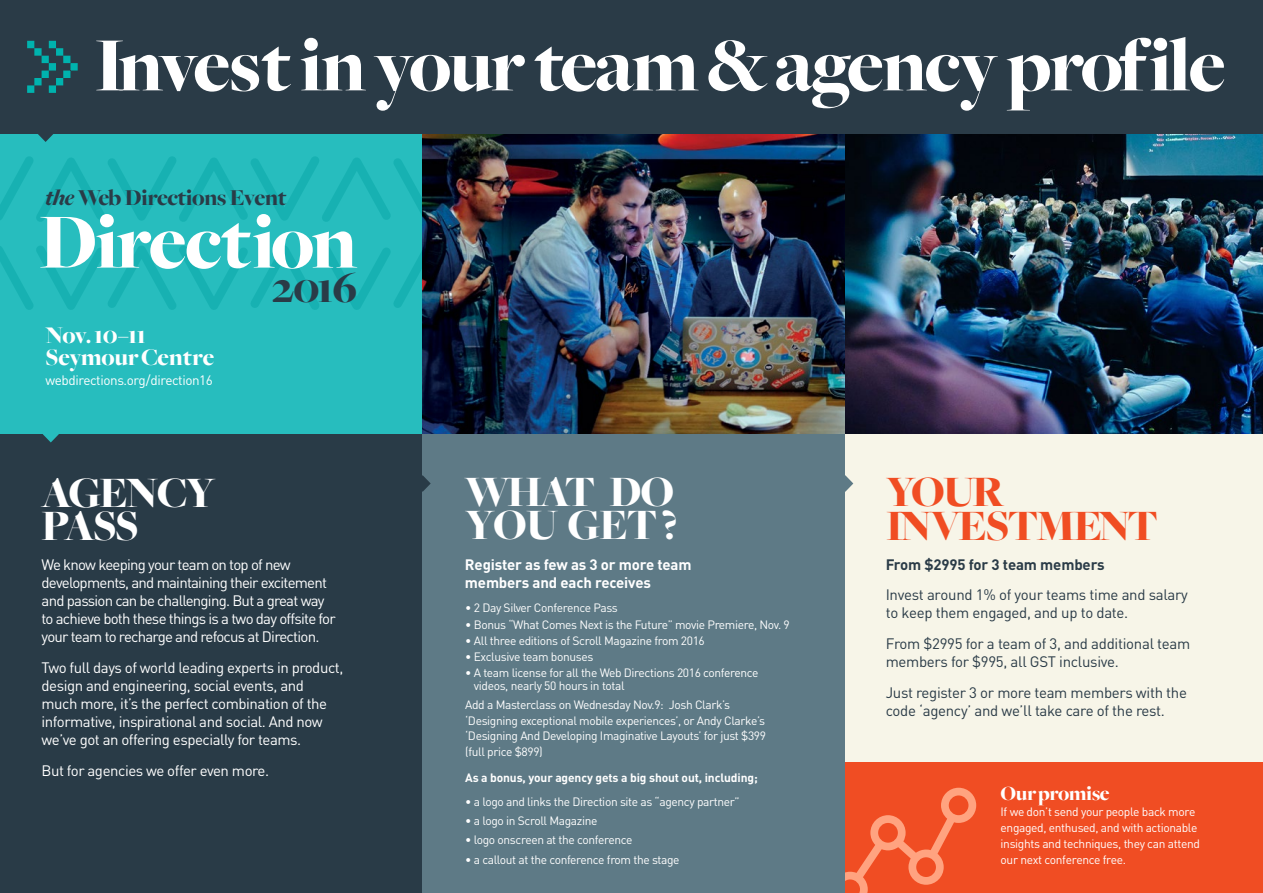
<style>
.page{position:relative;width:1263px;height:893px;background:#fff}
.page>*{position:absolute;margin:0;border:0;box-sizing:border-box;transform-origin:0 0}
.t1{font:900 81px "Freight Big Pro";letter-spacing:-.025em;color:#fff}
.t2{font:900 79.5px "Freight Big";letter-spacing:-.03em;color:#fff}
.t3{font:900 45px/33px "Freight Big";letter-spacing:-.04em;color:#fff}
.t4{font:900 45px/33.8px "Freight Big";letter-spacing:-.055em;color:#f04d23}
.t5{font:900 24.75px/21.8px "Freight Big";letter-spacing:-.01em;color:#fff}
.t6{font:900 23.55px "Freight Big Pro";letter-spacing:-.02em;color:#2a3b47}
.t7{font:900 21px "Freight Big";letter-spacing:-.02em;color:#fff}
.t8{font:15px/18px "DIN";letter-spacing:-.03em;color:#fff}
.t9{font:15px/18px "DIN";letter-spacing:-.02em;color:#2a3b47}
.t10{font:15px/18px "DIN";letter-spacing:-.05em;color:#fff}
.t11{font:700 15px/17.1px "DIN";letter-spacing:-.01em;color:#fff}
.t12{font:700 15px "DIN";letter-spacing:-.01em;color:#2a3b47}
.t13{font:13.5px "DIN";letter-spacing:-.03em;color:#fff}
.t14{font:12px/15.8px "DIN";letter-spacing:-.03em;color:#fff}
.t15{font:700 12px "DIN";letter-spacing:-.01em;color:#fff}
.s1{font-style:italic}
</style>
<div class="page">
<div style="left:0;top:0;width:423px;height:435px;background:#27bdbe"></div>
<svg style="left:0;top:150px;width:423px;height:165px"></svg>
<img style="left:423px;top:134px;width:422px;height:300px">
<img style="left:845px;top:134px;width:418px;height:300px">
<div style="left:0;top:434px;width:423px;height:459px;background:#293b47"></div>
<div style="left:423px;top:434px;width:422px;height:459px;background:#5e7a86"></div>
<div style="left:845px;top:434px;width:418px;height:328px;background:#f7f5e8"></div>
<div style="left:845px;top:762px;width:418px;height:131px;background:#f04d23"></div>
<svg style="left:845px;top:788px;width:131px;height:105px"></svg>
<svg style="left:43px;top:434px;width:16px;height:8px"></svg>
<svg style="left:422px;top:475px;width:9px;height:17px"></svg>
<svg style="left:845px;top:475px;width:8px;height:17px"></svg>
<div style="left:0;top:0;width:1263px;height:134px;background:#2a3b47"></div>
<svg style="left:38px;top:134px;width:15px;height:8px"></svg>
<svg style="left:27px;top:41px;width:51px;height:52px"></svg>
<h2 class="t2" style="left:94px;top:22px;width:1133px">Invest in your team &amp; agency profile</h2>
<h3 class="t6" style="left:46px;top:182px;width:243px"><span class="s1">the</span> Web Directions Event</h3>
<h1 class="t1" style="left:39px;top:188px;width:319px">Direction<sub>2016</sub></h1>
<h3 class="t5" style="left:46px;top:325px;width:170px">Nov. 10–11<br>Seymour Centre</h3>
<p class="t13" style="left:46px;top:372px;width:169px">webdirections.org/direction16</p>
<h3 class="t3" style="left:42px;top:477px;width:175px">AGENCY<br>PASS</h3>
<p class="t10" style="left:42px;top:556px;width:296px">We know keeping your team on top of new developments, and maintaining their excitement and passion can be challenging. But a great way to achieve both these things is a two day offsite for your team to recharge and refocus at Direction.</p>
<p class="t8" style="left:42px;top:658px;width:303px">Two full days of world leading experts in product, design and engineering, social events, and much more, it’s the perfect combination of the informative, inspirational and social. And now we’ve got an offering especially for teams.</p>
<p class="t8" style="left:42px;top:761px;width:229px">But for agencies we offer even more.</p>
<h3 class="t3" style="left:465px;top:476px;width:214px">WHAT DO<br>YOU GET ?</h3>
<p class="t11" style="left:465px;top:556px;width:228px">Register as few as 3 or more team members and each receives</p>
<p class="t14" style="left:465px;top:600px;width:154px">• 2 Day Silver Conference Pass</p>
<p class="t14" style="left:465px;top:616px;width:326px">• Bonus “What Comes Next is the Future” movie Premiere, Nov. 9</p>
<p class="t14" style="left:465px;top:632px;width:241px">• All three editions of Scroll Magazine from 2016</p>
<p class="t14" style="left:465px;top:648px;width:130px">• Exclusive team bonuses</p>
<p class="t14" style="left:474px;top:666px;width:286px;line-height:12.8px;text-indent:-9px">• A team license for all the Web Directions 2016 conference videos, nearly 50 hours in total</p>
<p class="t14" style="left:465px;top:696px;width:302px">Add a Masterclass on Wednesday Nov.9: Josh Clark’s ‘Designing exceptional mobile experiences’, or Andy Clarke’s ‘Designing And Developing Imaginative Layouts’ for just $399 (full price $899)</p>
<p class="t15" style="left:465px;top:770px;width:294px">As a bonus, your agency gets a big shout out, including;</p>
<p class="t14" style="left:465px;top:794px;width:276px">• a logo and links the Direction site as “agency partner”</p>
<p class="t14" style="left:465px;top:813px;width:134px">• a logo in Scroll Magazine</p>
<p class="t14" style="left:465px;top:832px;width:169px">• logo onscreen at the conference</p>
<p class="t14" style="left:465px;top:851px;width:216px">• a callout at the conference from the stage</p>
<h3 class="t4" style="left:886px;top:476px;width:274px">YOUR<br>INVESTMENT</h3>
<p class="t12" style="left:886px;top:554px;width:221px">From $2995 for 3 team members</p>
<p class="t9" style="left:886px;top:586px;width:304px">Invest around 1% of your teams time and salary to keep them engaged, and up to date.</p>
<p class="t9" style="left:886px;top:634px;width:306px">From $2995 for a team of 3, and additional team members for $995, all GST inclusive.</p>
<p class="t9" style="left:886px;top:683px;width:303px">Just register 3 or more team members with the code ‘agency’ and we’ll take care of the rest.</p>
<h3 class="t7" style="left:1001px;top:782px;width:111px">Our promise</h3>
<p class="t14" style="left:1001px;top:804px;width:201px">If we don’t send your people back more engaged, enthused, and with actionable insights and techniques, they can attend our next conference free.</p>
</div>
